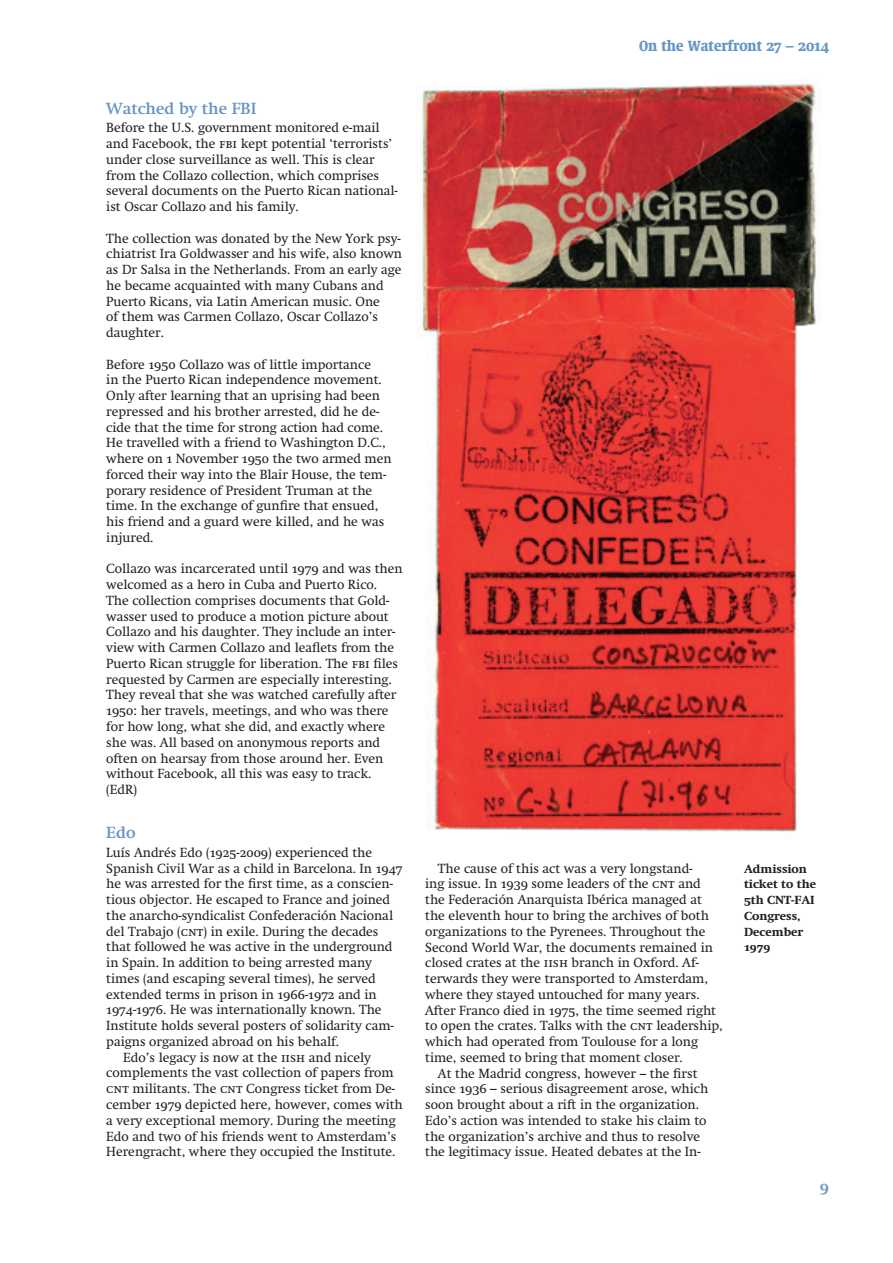
<style>
.page{position:relative;width:893px;height:1263px;background:#fff}
.page>*{position:absolute;margin:0;border:0;box-sizing:border-box;transform-origin:0 0}
.t1{font:600 16.5px "Swift Neue LT Pro";color:#6696c5}
.t2{font:900 condensed 15px "Swift Neue LT Pro";color:#6696c5}
.t3{font:13.5px/15.8px "Swift Neue LT Pro";color:#231f20}
.t4{font:700 12px/15.8px "Swift Neue LT Pro";color:#231f20}
</style>
<div class="page">
<img style="left:419px;top:84px;width:398px;height:748px">
<p class="t1" style="left:106px;top:98px;width:152px">Watched by the FBI</p>
<p class="t3" style="left:106px;top:120px;width:293px">Before the U.S. government monitored e-mail and Facebook, the fbi kept potential ‘terrorists’ under close surveillance as well. This is clear from the Collazo collection, which comprises several documents on the Puerto Rican national&shy;ist Oscar Collazo and his family.</p>
<p class="t3" style="left:106px;top:230px;width:297px">The collection was donated by the New York psy&shy;chiatrist Ira Goldwasser and his wife, also known as Dr Salsa in the Netherlands. From an early age he became acquainted with many Cubans and Puerto Ricans, via Latin American music. One<br>of them was Carmen Collazo, Oscar Collazo’s daughter.</p>
<p class="t3" style="left:106px;top:356px;width:287px">Before 1950 Collazo was of little importance<br>in the Puerto Rican independence movement.<br>Only after learning that an uprising had been repressed and his brother arrested, did he de&shy;cide that the time for strong action had come.<br>He travelled with a friend to Washington D.C., where on 1 November 1950 the two armed men forced their way into the Blair House, the tem&shy;porary residence of President Truman at the time. In the exchange of gunfire that ensued, his friend and a guard were killed, and he was injured.</p>
<p class="t3" style="left:106px;top:561px;width:298px">Collazo was incarcerated until 1979 and was then welcomed as a hero in Cuba and Puerto Rico.<br>The collection comprises documents that Gold&shy;wasser used to produce a motion picture about Collazo and his daughter. They include an inter&shy;view with Carmen Collazo and leaflets from the Puerto Rican struggle for liberation. The fbi files requested by Carmen are especially interesting.<br>They reveal that she was watched carefully after 1950: her travels, meetings, and who was there for how long, what she did, and exactly where she was. All based on anonymous reports and often on hearsay from those around her. Even without Facebook, all this was easy to track. (EdR)</p>
<p class="t1" style="left:106px;top:823px;width:31px">Edo</p>
<p class="t3" style="left:106px;top:844px;width:267px">Luís Andrés Edo (1925-2009) experienced the</p>
<p class="t3" style="left:106px;top:860px;width:298px">Spanish Civil War as a child in Barcelona. In 1947</p>
<p class="t3" style="left:106px;top:876px;width:288px">he was arrested for the first time, as a conscien-</p>
<p class="t3" style="left:106px;top:892px;width:285px">tious objector. He escaped to France and joined</p>
<p class="t3" style="left:106px;top:907px;width:288px">the anarcho-syndicalist Confederación Nacional</p>
<p class="t3" style="left:106px;top:923px;width:274px">del Trabajo (cnt) in exile. During the decades</p>
<p class="t3" style="left:106px;top:939px;width:288px">that followed he was active in the underground</p>
<p class="t3" style="left:106px;top:955px;width:268px">in Spain. In addition to being arrested many</p>
<p class="t3" style="left:106px;top:970px;width:271px">times (and escaping several times), he served</p>
<p class="t3" style="left:106px;top:986px;width:272px">extended terms in prison in 1966-1972 and in</p>
<p class="t3" style="left:106px;top:1002px;width:277px">1974-1976. He was internationally known. The</p>
<p class="t3" style="left:106px;top:1018px;width:289px">Institute holds several posters of solidarity cam-</p>
<p class="t3" style="left:106px;top:1033px;width:234px">paigns organized abroad on his behalf.</p>
<p class="t3" style="left:123px;top:1049px;width:249px">Edo’s legacy is now at the iish and nicely</p>
<p class="t3" style="left:106px;top:1065px;width:287px">complements the vast collection of papers from</p>
<p class="t3" style="left:106px;top:1081px;width:290px">cnt militants. The cnt Congress ticket from De-</p>
<p class="t3" style="left:106px;top:1096px;width:298px">cember 1979 depicted here, however, comes with</p>
<p class="t3" style="left:106px;top:1112px;width:291px">a very exceptional memory. During the meeting</p>
<p class="t3" style="left:106px;top:1128px;width:291px">Edo and two of his friends went to Amsterdam’s</p>
<p class="t3" style="left:106px;top:1144px;width:291px">Herengracht, where they occupied the Institute.</p>
<p class="t2" style="left:639px;top:36px;width:192px">On the Waterfront 27 – 2014</p>
<p class="t3" style="left:438px;top:860px;width:256px">The cause of this act was a very longstand-</p>
<p class="t3" style="left:425px;top:876px;width:277px">ing issue. In 1939 some leaders of the cnt and</p>
<p class="t3" style="left:425px;top:892px;width:278px">the Federación Anarquista Ibérica managed at</p>
<p class="t3" style="left:425px;top:907px;width:285px">the eleventh hour to bring the archives of both</p>
<p class="t3" style="left:425px;top:923px;width:282px">organizations to the Pyrenees. Throughout the</p>
<p class="t3" style="left:425px;top:939px;width:289px">Second World War, the documents remained in</p>
<p class="t3" style="left:425px;top:955px;width:275px">closed crates at the iish branch in Oxford. Af-</p>
<p class="t3" style="left:425px;top:970px;width:284px">terwards they were transported to Amsterdam,</p>
<p class="t3" style="left:425px;top:986px;width:276px">where they stayed untouched for many years.</p>
<p class="t3" style="left:425px;top:1002px;width:292px">After Franco died in 1975, the time seemed right</p>
<p class="t3" style="left:425px;top:1018px;width:299px">to open the crates. Talks with the cnt leadership,</p>
<p class="t3" style="left:425px;top:1033px;width:274px">which had operated from Toulouse for a long</p>
<p class="t3" style="left:425px;top:1049px;width:259px">time, seemed to bring that moment closer.</p>
<p class="t3" style="left:438px;top:1065px;width:261px">At the Madrid congress, however – the first</p>
<p class="t3" style="left:425px;top:1081px;width:285px">since 1936 – serious disagreement arose, which</p>
<p class="t3" style="left:425px;top:1096px;width:275px">soon brought about a rift in the organization.</p>
<p class="t3" style="left:425px;top:1112px;width:283px">Edo’s action was intended to stake his claim to</p>
<p class="t3" style="left:425px;top:1128px;width:276px">the organization’s archive and thus to resolve</p>
<p class="t3" style="left:425px;top:1144px;width:277px">the legitimacy issue. Heated debates at the In-</p>
<p class="t4" style="left:744px;top:861px;width:73px">Admission ticket to the<br>5th CNT-FAI<br>Congress,<br>December<br>1979</p>
<p class="t1" style="left:820px;top:1176px;width:11px">9</p>
</div>
